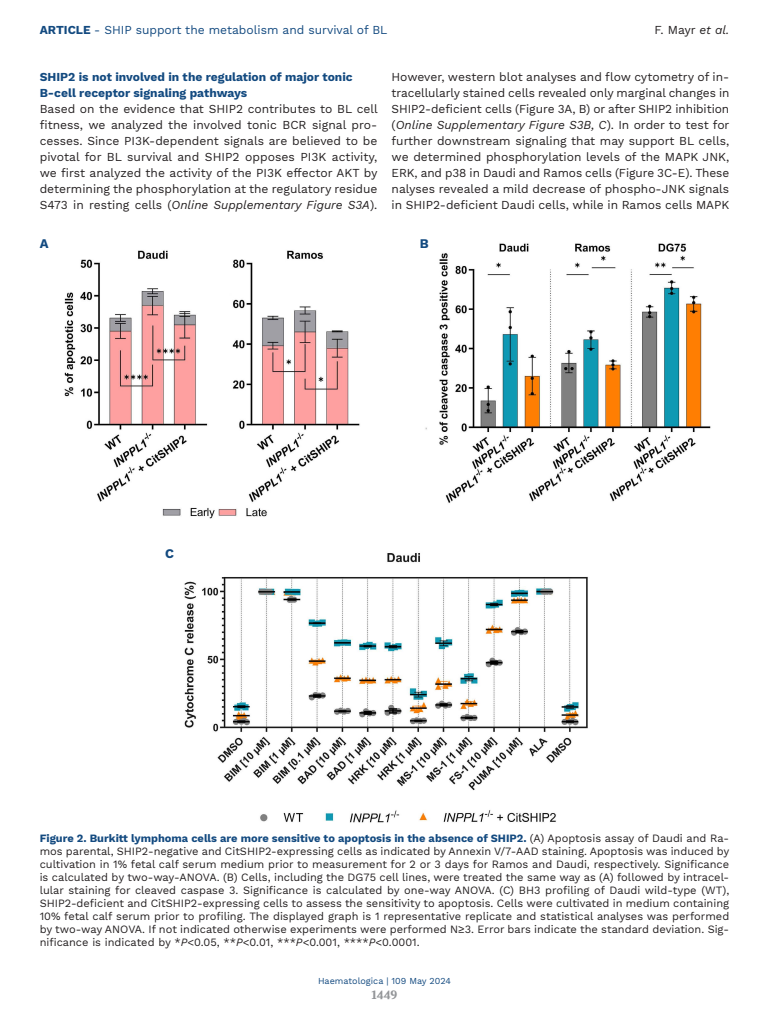
<style>
.page{position:relative;width:769px;height:1024px;background:#fff}
.page>*{position:absolute;margin:0;border:0;box-sizing:border-box;transform-origin:0 0}
.LETTERE_Figure{font:700 13px "Work Sans";color:#134a80}
.TESTO{font:12px/16px "Work Sans";color:#231f20;text-align:justify}
.TITOLETTO_Blu{font:700 12px/16px "Work Sans";color:#134a80}
.t1{font:12px "Work Sans";color:#134a80}
.t2{font:700 12px "Volkhov";color:#939598}
.DIDA_Figura{font:11px/13px "Work Sans";color:#231f20;text-align:justify}
.t3{font:9px "Work Sans";color:#134a80}
.s1{font-weight:700}
.s2{font-style:italic}
.s3{font-weight:700;color:#134a80}
</style>
<div class="page">
<img style="left:64px;top:243px;width:647px;height:580px">
<p class="t1" style="left:40px;top:23px;width:349px"><span class="s1">ARTICLE</span> - SHIP support the metabolism and survival of BL</p>
<p class="TESTO" style="left:654px;top:22px;width:76px">F. Mayr <span class="s2">et al.</span></p>
<p class="TITOLETTO_Blu" style="left:40px;top:70px;width:314px">SHIP2 is not involved in the regulation of major tonic<br>B-cell receptor signaling pathways</p>
<p class="TESTO" style="left:40px;top:102px;width:339px">Based on the evidence that SHIP2 contributes to BL cell fitness, we analyzed the involved tonic BCR signal pro&shy;cesses. Since PI3K-dependent signals are believed to be pivotal for BL survival and SHIP2 opposes PI3K activity, we first analyzed the activity of the PI3K effector AKT by determining the phosphorylation at the regulatory residue S473 in resting cells (<span class="s2">Online Supplementary Figure S3A</span>).</p>
<p class="TESTO" style="left:391px;top:70px;width:339px">However, western blot analyses and flow cytometry of in&shy;tracellularly stained cells revealed only marginal changes in SHIP2-deficient cells (Figure 3A, B) or after SHIP2 inhibition (<span class="s2">Online Supplementary Figure S3B, C</span>). In order to test for further downstream signaling that may support BL cells, we determined phosphorylation levels of the MAPK JNK, ERK, and p38 in Daudi and Ramos cells (Figure 3C-E). These nalyses revealed a mild decrease of phospho-JNK signals in SHIP2-deficient Daudi cells, while in Ramos cells MAPK</p>
<p class="LETTERE_Figure" style="left:40px;top:236px;width:10px">A</p>
<p class="LETTERE_Figure" style="left:165px;top:545px;width:10px">C</p>
<p class="LETTERE_Figure" style="left:420px;top:236px;width:10px">B</p>
<p class="DIDA_Figura" style="left:40px;top:831px;width:691px"><span class="s3">Figure 2. Burkitt lymphoma cells are more sensitive to apoptosis in the absence of SHIP2.</span> (A) Apoptosis assay of Daudi and Ra&shy;mos parental, SHIP2-negative and CitSHIP2-expressing cells as indicated by Annexin V/7-AAD staining. Apoptosis was induced by cultivation in 1% fetal calf serum medium prior to measurement for 2 or 3 days for Ramos and Daudi, respectively. Significance is calculated by two-way-ANOVA. (B) Cells, including the DG75 cell lines, were treated the same way as (A) followed by intracel&shy;lular staining for cleaved caspase 3. Significance is calculated by one-way ANOVA. (C) BH3 profiling of Daudi wild-type (WT), SHIP2-deficient and CitSHIP2-expressing cells to assess the sensitivity to apoptosis. Cells were cultivated in medium containing 10% fetal calf serum prior to profiling. The displayed graph is 1 representative replicate and statistical analyses was performed by two-way ANOVA. If not indicated otherwise experiments were performed N≥3. Error bars indicate the standard deviation. Sig&shy;nificance is indicated by *<span class="s2">P</span>&lt;0.05, **<span class="s2">P</span>&lt;0.01, ***<span class="s2">P</span>&lt;0.001, ****<span class="s2">P</span>&lt;0.0001.</p>
<p class="t3" style="left:318px;top:975px;width:134px">Haematologica | 109 May 2024</p>
<p class="t2" style="left:371px;top:987px;width:28px">1449</p>
</div>
